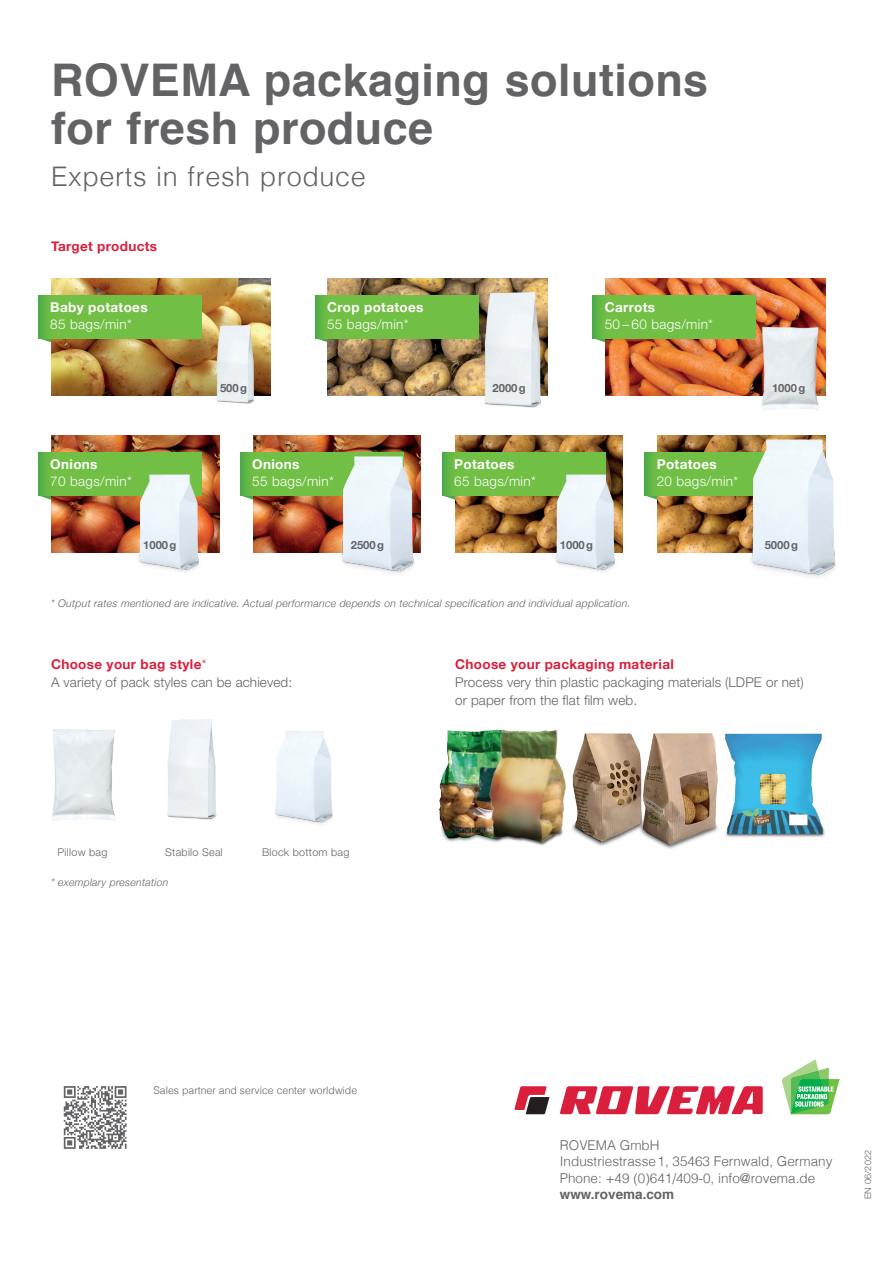
<style>
.page{position:relative;width:893px;height:1263px;background:#fff}
.page>*{position:absolute;margin:0;border:0;box-sizing:border-box;transform-origin:0 0}
.t1{font:700 45px/48px "Helvetica";letter-spacing:.01em;color:#636366}
.t2{font:300 27px "Helvetica";letter-spacing:.025em;color:#636366}
.t3{font:300 13.5px/18px "Helvetica Neue";letter-spacing:.01em;color:#636366}
.t4{font:300 13.5px/16.5px "Helvetica";color:#636366}
.t5{font:300 13.5px "Helvetica Neue";letter-spacing:.025em;color:#fff}
.t6{font:700 13.5px "Helvetica Neue";letter-spacing:.025em;color:#fff}
.t7{font:700 13.5px "Helvetica Neue";letter-spacing:.025em;color:#da1f3d}
.t8{font:700 13.5px "Helvetica";color:#636366}
.t9{font:700 11.25px "Helvetica Neue";color:#636366}
.t10{font:300 10.8px "Helvetica Neue";letter-spacing:.025em;color:#636366}
.t11{font:italic 300 10.5px "Helvetica Neue";letter-spacing:.025em;color:#636366}
.t12{font:300 10.5px "Helvetica";color:#636366}
.t13{font:300 9px "Helvetica Neue";letter-spacing:.025em;color:#636366}
.s1{font-weight:700;color:#da1f3d}
.s2{color:#da1f3d}
</style>
<div class="page">
<img style="left:51px;top:279px;width:220px;height:116px">
<div style="left:38px;top:296px;width:163px;height:42px;background:#71bf44"></div>
<img style="left:215px;top:326px;width:42px;height:77px">
<img style="left:51px;top:436px;width:168px;height:116px">
<svg style="left:38px;top:453px;width:88px;height:42px;background:#6ebd44"></svg>
<img style="left:253px;top:436px;width:72px;height:116px">
<svg style="left:240px;top:453px;width:85px;height:42px;background:#6ebd44"></svg>
<img style="left:455px;top:436px;width:168px;height:116px">
<svg style="left:442px;top:453px;width:100px;height:42px;background:#6ebd44"></svg>
<img style="left:657px;top:436px;width:75px;height:116px">
<svg style="left:645px;top:453px;width:87px;height:42px;background:#6ebd44"></svg>
<svg style="left:315px;top:338px;width:13px;height:54px"></svg>
<img style="left:328px;top:279px;width:220px;height:116px">
<div style="left:315px;top:296px;width:163px;height:42px;background:#71bf44"></div>
<img style="left:483px;top:293px;width:61px;height:114px">
<img style="left:605px;top:279px;width:220px;height:116px">
<div style="left:593px;top:296px;width:163px;height:42px;background:#71bf44"></div>
<img style="left:727px;top:318px;width:99px;height:88px">
<img style="left:275px;top:731px;width:58px;height:93px">
<img style="left:167px;top:720px;width:50px;height:99px">
<img style="left:52px;top:729px;width:63px;height:92px">
<img style="left:578px;top:733px;width:140px;height:116px">
<img style="left:725px;top:733px;width:100px;height:104px">
<img style="left:325px;top:435px;width:96px;height:139px">
<img style="left:732px;top:406px;width:104px;height:171px">
<img style="left:126px;top:451px;width:88px;height:121px">
<img style="left:542px;top:451px;width:81px;height:121px">
<img style="left:439px;top:730px;width:37px;height:112px">
<img style="left:476px;top:729px;width:102px;height:117px">
<svg style="left:782px;top:1059px;width:58px;height:55px"></svg>
<svg style="left:560px;top:1086px;width:203px;height:28px"></svg>
<svg style="left:514px;top:1086px;width:35px;height:28px"></svg>
<svg style="left:64px;top:1086px;width:63px;height:63px"></svg>
<h1 class="t1" style="left:51px;top:57px;width:659px">ROVEMA packaging solutions for fresh produce</h1>
<h2 class="t2" style="left:51px;top:154px;width:316px">Experts in fresh produce</h2>
<p class="t7" style="left:51px;top:236px;width:108px">Target products</p>
<p class="t6" style="left:50px;top:297px;width:99px">Baby potatoes</p>
<p class="t5" style="left:50px;top:313px;width:83px">85 bags/min*</p>
<p class="t6" style="left:50px;top:454px;width:49px">Onions</p>
<p class="t5" style="left:50px;top:470px;width:83px">70 bags/min*</p>
<p class="t9" style="left:220px;top:379px;width:29px">500g</p>
<p class="t6" style="left:327px;top:297px;width:98px">Crop potatoes</p>
<p class="t5" style="left:327px;top:313px;width:83px">55 bags/min*</p>
<p class="t6" style="left:252px;top:454px;width:49px">Onions</p>
<p class="t5" style="left:252px;top:470px;width:83px">55 bags/min*</p>
<p class="t9" style="left:493px;top:379px;width:35px">2000g</p>
<p class="t6" style="left:454px;top:454px;width:62px">Potatoes</p>
<p class="t5" style="left:454px;top:470px;width:83px">65 bags/min*</p>
<p class="t6" style="left:605px;top:297px;width:52px">Carrots</p>
<p class="t5" style="left:605px;top:313px;width:110px">50 – 60 bags/min*</p>
<p class="t6" style="left:657px;top:454px;width:62px">Potatoes</p>
<p class="t5" style="left:657px;top:470px;width:83px">20 bags/min*</p>
<p class="t9" style="left:772px;top:379px;width:35px">1000g</p>
<p class="t9" style="left:143px;top:536px;width:35px">1000g</p>
<p class="t9" style="left:351px;top:536px;width:35px">2500g</p>
<p class="t9" style="left:560px;top:536px;width:35px">1000g</p>
<p class="t9" style="left:765px;top:536px;width:35px">5000g</p>
<p class="t11" style="left:51px;top:595px;width:581px">* Output rates mentioned are indicative. Actual performance depends on technical specification and individual application.</p>
<p class="t3" style="left:51px;top:655px;width:243px"><span class="s1">Choose your bag style</span><span class="s2">*<br></span>A variety of pack styles can be achieved:</p>
<p class="t7" style="left:455px;top:654px;width:220px">Choose your packaging material</p>
<p class="t3" style="left:455px;top:673px;width:350px">Process very thin plastic packaging materials (LDPE or net) or paper from the flat film web.</p>
<p class="t10" style="left:58px;top:843px;width:51px">Pillow bag</p>
<p class="t10" style="left:165px;top:843px;width:59px">Stabilo Seal</p>
<p class="t10" style="left:262px;top:843px;width:89px">Block bottom bag</p>
<p class="t11" style="left:51px;top:874px;width:119px">* exemplary presentation</p>
<p class="t12" style="left:154px;top:1081px;width:205px">Sales partner and service center worldwide</p>
<p class="t4" style="left:560px;top:1136px;width:274px">ROVEMA GmbH<br>Industriestrasse 1, 35463 Fernwald, Germany<br>Phone: +49 (0)641/409-0, info@rovema.de</p>
<p class="t8" style="left:560px;top:1183px;width:116px">www.rovema.com</p>
<p class="t13" style="left:861px;top:1199px;width:51px;rotate:-90deg">EN 05/2022</p>
<p class="t13" style="left:861px;top:1179px;width:7px;rotate:-90deg">6</p>
</div>
